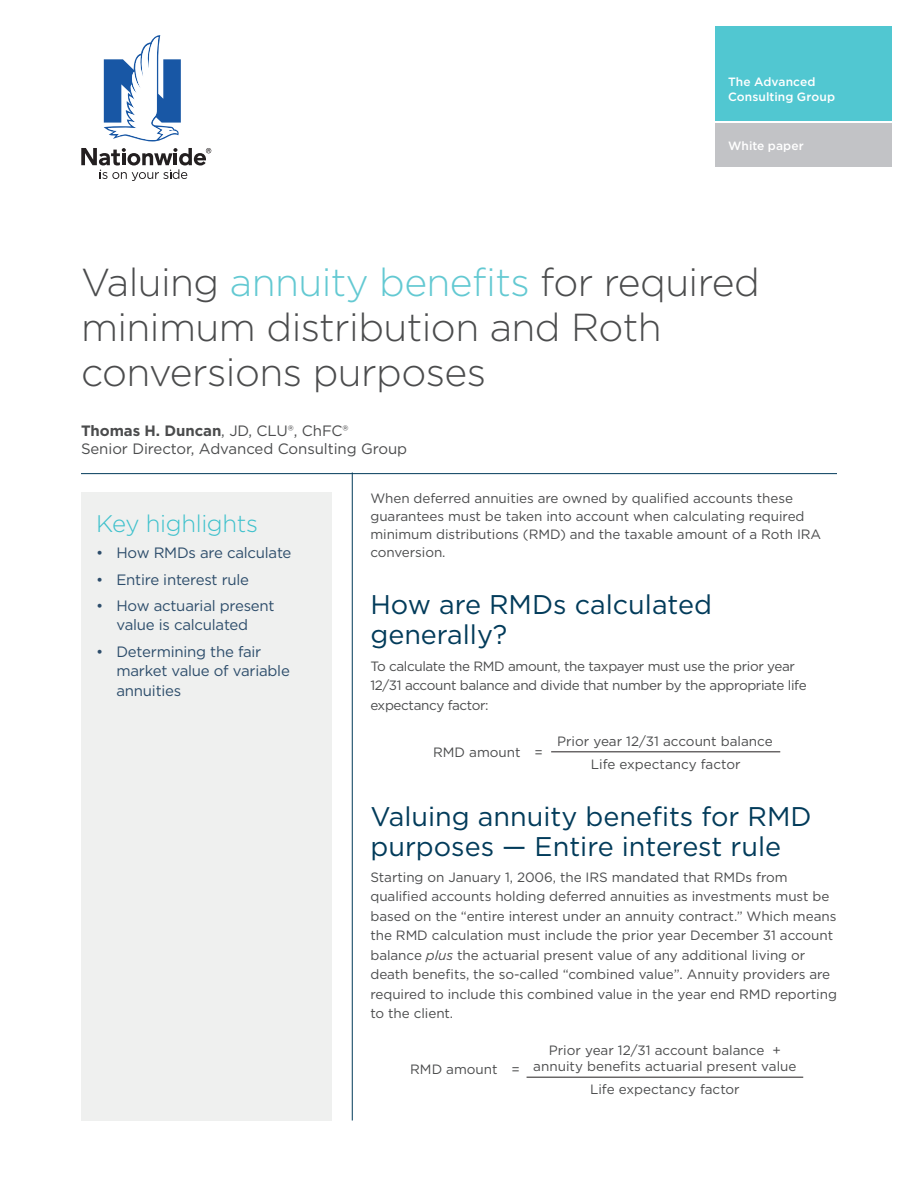
<style>
.page{position:relative;width:918px;height:1188px;background:#fff}
.page>*{position:absolute;margin:0;border:0;box-sizing:border-box;transform-origin:0 0}
.t1{font:300 39px/45px "Gotham";letter-spacing:-.015em;color:#4b4c4d}
.subhead_1{font:27px/30px "Gotham";color:#023b5a}
.t2{font:300 24px "Gotham";letter-spacing:-.015em;color:#3ec1cc}
.t3{font:15px/19.5px "Gotham";letter-spacing:-.015em;color:#2d4d6b;text-align:center}
.copy{font:15px "Gotham";letter-spacing:-.005em;color:#4b4c4d}
.copy-2{font:700 15px "Gotham";letter-spacing:-.005em;color:#4b4c4d}
.copy-3{font:13.5px/19.5px "Gotham";letter-spacing:-.005em;color:#4b4c4d}
.copy-4{font:13.5px/19.5px "Gotham";letter-spacing:-.025em;color:#4b4c4d}
.t4{font:500 12px/15px "Gotham";letter-spacing:.005em;color:#fff}
.s1{color:#63c9d2}
.s2{font-weight:400}
.s3{font-style:italic}
</style>
<div class="page">
<hr style="left:352px;top:472px;width:1px;height:648px;background:#023b5a">
<hr style="left:81px;top:473px;width:756px;height:1px;background:#023b5a">
<svg style="left:104px;top:35px;width:77px;height:106px"></svg>
<svg style="left:81px;top:148px;width:130px;height:33px"></svg>
<div style="left:715px;top:124px;width:176px;height:43px;background:#bcbdc0"></div>
<div style="left:715px;top:26px;width:176px;height:95px;background:#51c7d1"></div>
<div style="left:81px;top:492px;width:251px;height:628px;background:#eeefee"></div>
<hr style="left:551px;top:752px;width:229px;height:1px;background:#231f20">
<hr style="left:527px;top:1077px;width:276px;height:1px;background:#231f20">
<p class="t4" style="left:728px;top:74px;width:109px">The Advanced<br>Consulting Group</p>
<p class="t4" style="left:728px;top:138px;width:77px">White paper</p>
<p class="t1" style="left:81px;top:259px;width:680px">Valuing <span class="s1">annuity benefits</span> for required minimum distribution and Roth conversions purposes</p>
<p class="copy-2" style="left:81px;top:420px;width:269px">Thomas H. Duncan<span class="s2">, JD, CLU®, ChFC®</span></p>
<p class="copy" style="left:81px;top:439px;width:328px">Senior Director, Advanced Consulting Group</p>
<p class="copy-3" style="left:370px;top:489px;width:452px;line-height:18px">When deferred annuities are owned by qualified accounts these guarantees must be taken into account when calculating required minimum distributions (RMD) and the taxable amount of a Roth IRA conversion.</p>
<p class="subhead_1" style="left:370px;top:589px;width:343px">How are RMDs calculated generally?</p>
<p class="copy-4" style="left:370px;top:656px;width:438px">To calculate the RMD amount, the taxpayer must use the prior year<br>12/31 account balance and divide that number by the appropriate life expectancy factor:</p>
<p class="copy-3" style="left:433px;top:742px;width:89px">RMD amount</p>
<p class="copy-3" style="left:534px;top:742px;width:10px">=</p>
<p class="t2" style="left:96px;top:509px;width:163px">Key highlights</p>
<p class="t3" style="left:96px;top:543px;width:197px">• How RMDs are calculate</p>
<p class="t3" style="left:96px;top:569px;width:154px">• Entire interest rule</p>
<p class="t3" style="left:96px;top:596px;width:180px">• How actuarial present value is calculated</p>
<p class="t3" style="left:116px;top:641px;width:175px;text-align:left;text-indent:-20px">• Determining the fair market value of variable annuities</p>
<p class="copy-3" style="left:557px;top:731px;width:217px">Prior year 12/31 account balance</p>
<p class="copy-3" style="left:591px;top:754px;width:151px">Life expectancy factor</p>
<p class="subhead_1" style="left:370px;top:801px;width:443px">Valuing annuity benefits for RMD purposes — Entire interest rule</p>
<p class="copy-3" style="left:370px;top:867px;width:468px">Starting on January 1, 2006, the IRS mandated that RMDs from qualified accounts holding deferred annuities as investments must be based on the “entire interest under an annuity contract.” Which means the RMD calculation must include the prior year December 31 account balance <span class="s3">plus</span> the actuarial present value of any additional living or death benefits, the so-called “combined value”. Annuity providers are required to include this combined value in the year end RMD reporting to the client.</p>
<p class="copy-3" style="left:410px;top:1060px;width:89px">RMD amount</p>
<p class="copy-3" style="left:511px;top:1060px;width:10px">=</p>
<p class="copy-3" style="left:533px;top:1041px;width:265px;line-height:16.5px;text-align:center">Prior year 12/31 account balance + annuity benefits actuarial present value</p>
<p class="copy-3" style="left:590px;top:1079px;width:151px">Life expectancy factor</p>
</div>
